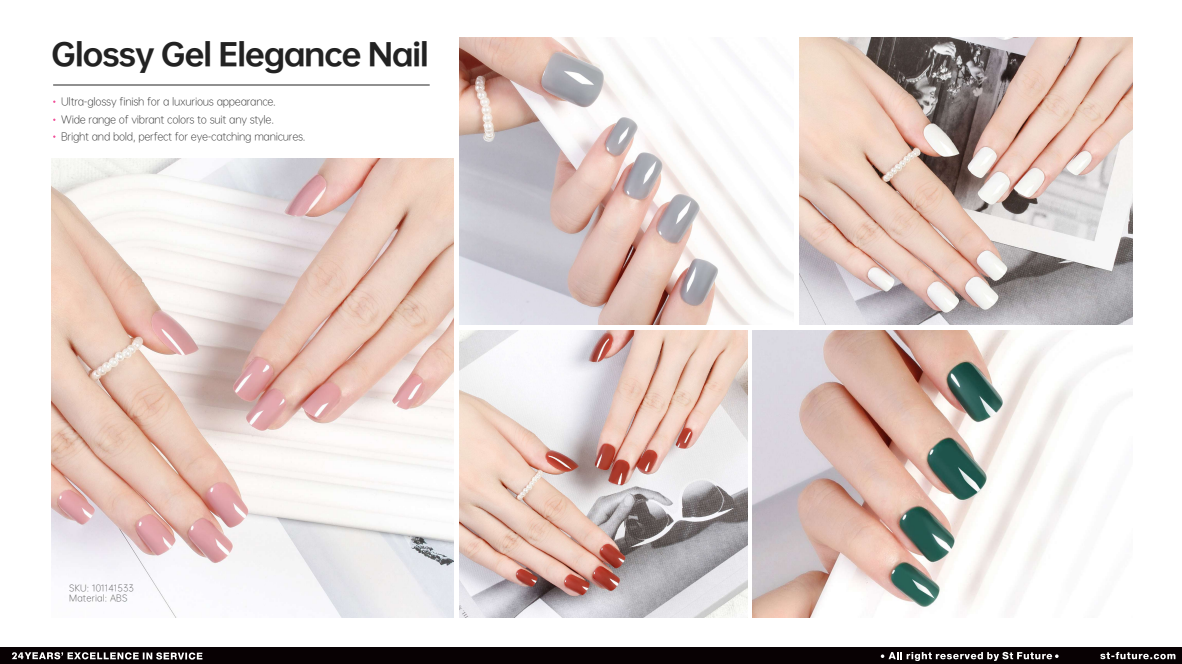
<style>
.page{position:relative;width:1182px;height:664px;background:#fff}
.page>*{position:absolute;margin:0;border:0;box-sizing:border-box;transform-origin:0 0}
.t1{font:29.24px "OPPO Sans H";letter-spacing:-.05em;color:#222;scale:1.05 1}
.t2{font:10.36px/17.4px "OPPO Sans L";letter-spacing:-.025em;color:#222;scale:1.05 1}
.t3{font:8.8px/10.4px "OPPO Sans L";letter-spacing:.015em;color:#4e4e4e;scale:1.05 1}
</style>
<div class="page">
<div style="left:0;top:647px;width:1182px;height:17px;background:#080103"></div>
<svg style="left:1100px;top:652px;width:75px;height:7px"></svg>
<svg style="left:880px;top:652px;width:178px;height:9px"></svg>
<svg style="left:12px;top:652px;width:190px;height:8px"></svg>
<hr style="left:53px;top:85px;width:377px;height:1px;background:#222">
<img style="left:51px;top:158px;width:402px;height:460px">
<img style="left:753px;top:330px;width:368px;height:288px">
<img style="left:460px;top:37px;width:333px;height:287px">
<img style="left:799px;top:37px;width:333px;height:287px">
<img style="left:460px;top:330px;width:287px;height:288px">
<h1 class="t1" style="left:51px;top:28px;width:361px">Glossy Gel Elegance Nail</h1>
<p class="t2" style="left:61px;top:92px;width:234px">Ultra-glossy finish for a luxurious appearance.<br>Wide range of vibrant colors to suit any style.<br>Bright and bold, perfect for eye-catching manicures.</p>
<p class="t3" style="left:69px;top:582px;width:63px">SKU: 101141533<br>Material: ABS</p>
</div>
